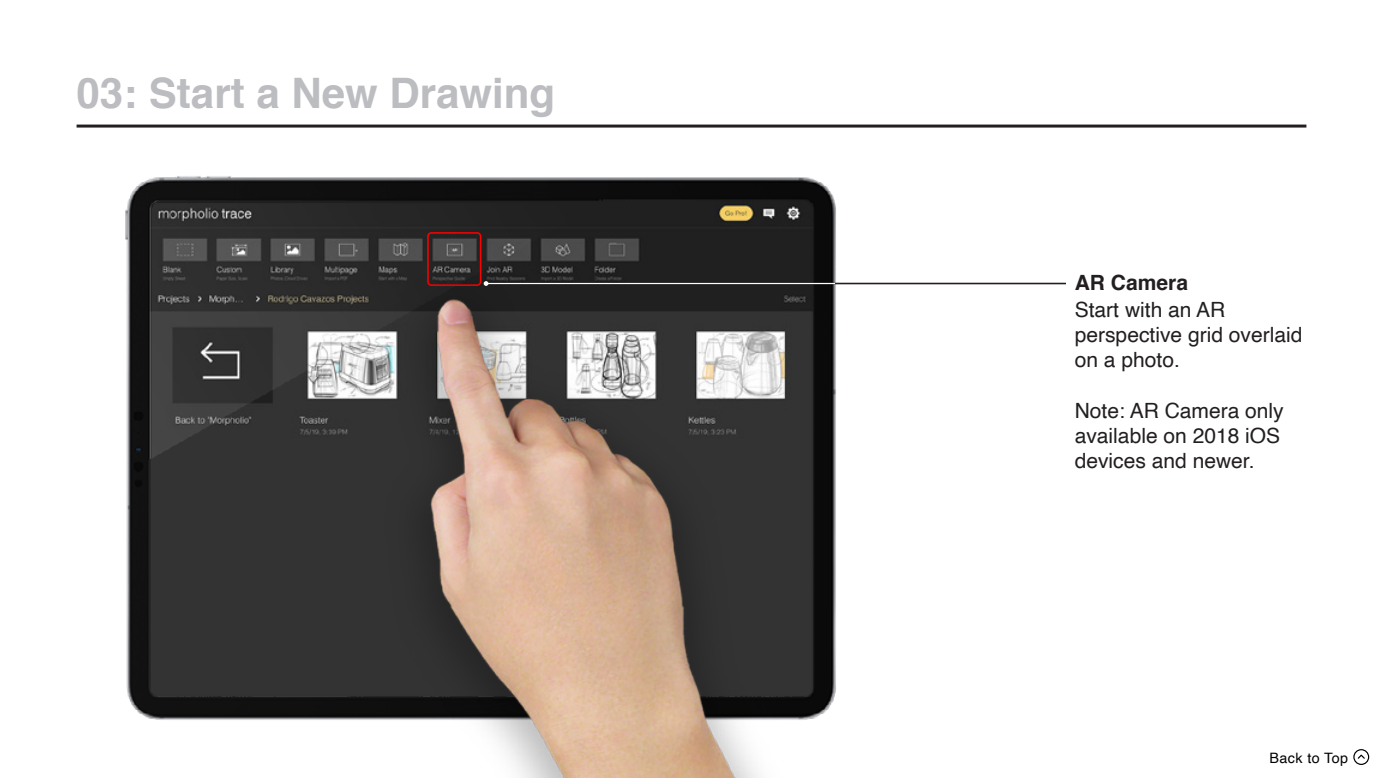
<style>
.page{position:relative;width:1383px;height:778px;background:#fff}
.page>*{position:absolute;margin:0;border:0;box-sizing:border-box;transform-origin:0 0}
.Chapter_Page{font:700 42px "Helvetica";color:#bcbdc0}
.Directions_Text{font:21px/25.2px "Helvetica";color:#231f20}
.Directions_Title{font:700 21px "Helvetica";color:#231f20}
.t1{font:14.4px "Helvetica";letter-spacing:.03em;color:#000}
</style>
<div class="page">
<img style="left:76px;top:124px;width:904px;height:596px">
<hr style="left:77px;top:125px;width:1229px;height:3px;background:#231f20">
<div style="left:427px;top:232px;width:54px;height:54px;border:2px solid #f00;border-radius:3px"></div>
<hr style="left:814px;top:283px;width:251px;height:1px;background:#231f20">
<hr style="left:486px;top:283px;width:348px;height:1px;background:#fff">
<img style="left:385px;top:269px;width:440px;height:509px">
<svg style="left:1357px;top:754px;width:8px;height:5px"></svg>
<div style="left:1353px;top:749px;width:16px;height:16px;border:1px solid #000;border-radius:50%"></div>
<p class="Chapter_Page" style="left:77px;top:59px;width:480px">03: Start a New Drawing</p>
<p class="Directions_Title" style="left:1074px;top:265px;width:115px">AR Camera</p>
<p class="Directions_Text" style="left:1074px;top:297px;width:229px">Start with an AR perspective grid overlaid on a photo.</p>
<p class="Directions_Text" style="left:1074px;top:398px;width:210px">Note: AR Camera only available on 2018 iOS devices and newer.</p>
<p class="t1" style="left:1269px;top:746px;width:80px">Back to Top</p>
</div>
